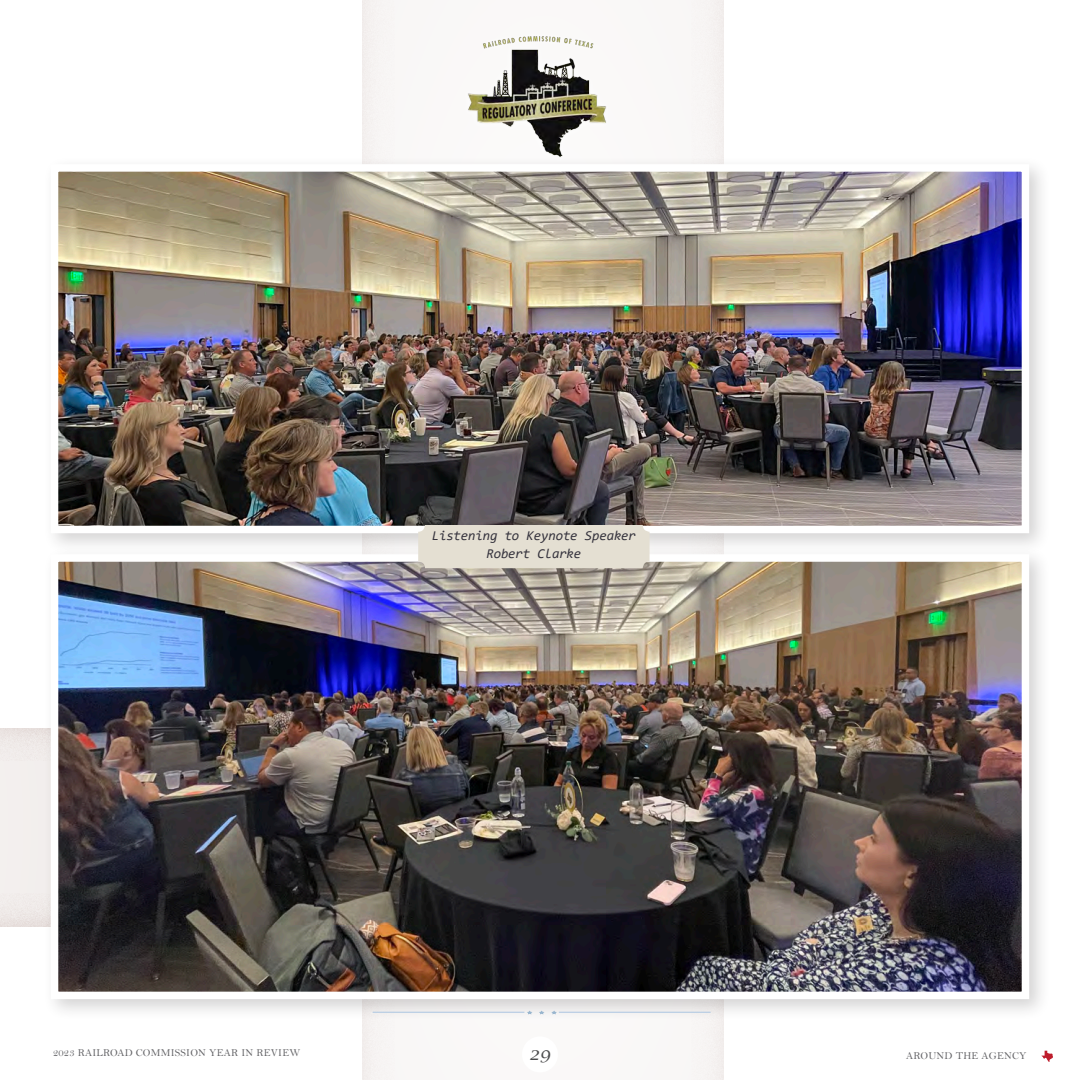
<style>
.page{position:relative;width:1080px;height:1080px;background:#fff}
.page>*{position:absolute;margin:0;border:0;box-sizing:border-box;transform-origin:0 0}
.t1{font:italic 18px "Lucida Calligraphy";color:#4b4c4d}
.t2{font:italic 13.5px/18px "Consolas";letter-spacing:-.01em;color:#35333d;text-align:center}
.t3{font:10.5px "Bell";letter-spacing:.02em;color:#636366}
</style>
<div class="page">
<div style="left:0;top:722px;width:187px;height:205px;background:#784033;opacity:.26"></div>
<div style="left:353px;top:0;width:372px;height:1080px;background:#f9f8f7"></div>
<div style="left:42px;top:156px;width:1009px;height:399px;background:#231f20;opacity:.2"></div>
<img style="left:60px;top:173px;width:960px;height:351px">
<div style="left:51px;top:164px;width:978px;height:369px;border:8px solid #fff"></div>
<div style="left:42px;top:546px;width:1009px;height:475px;background:#231f20;opacity:.2"></div>
<img style="left:60px;top:563px;width:960px;height:427px">
<div style="left:51px;top:554px;width:978px;height:445px;border:8px solid #fff"></div>
<hr style="left:373px;top:1012px;width:151px;height:1px;background:#b3cae3">
<svg style="left:551px;top:1011px;width:6px;height:3px"></svg>
<svg style="left:527px;top:1011px;width:5px;height:3px"></svg>
<hr style="left:559px;top:1012px;width:152px;height:1px;background:#b3cae3">
<svg style="left:539px;top:1011px;width:5px;height:3px"></svg>
<div style="left:418px;top:525px;width:232px;height:43px;background:#e4dfd2;border-radius:7px"></div>
<img style="left:461px;top:36px;width:151px;height:128px">
<div style="left:522px;top:1036px;width:36px;height:36px;background:#fff;border-radius:50%"></div>
<svg style="left:1041px;top:1051px;width:12px;height:11px"></svg>
<p class="t2" style="left:432px;top:526px;width:206px">Listening to Keynote Speaker<br>Robert Clarke</p>
<p class="t3" style="left:53px;top:1046px;width:249px">2023 RAILROAD COMMISSION YEAR IN REVIEW</p>
<p class="t3" style="left:906px;top:1049px;width:9px">AROUN</p>
<p class="t3" style="left:945px;top:1049px;width:61px">D THE AGENCY</p>
<h1 class="t1" style="left:529px;top:1043px;width:23px">29</h1>
</div>
